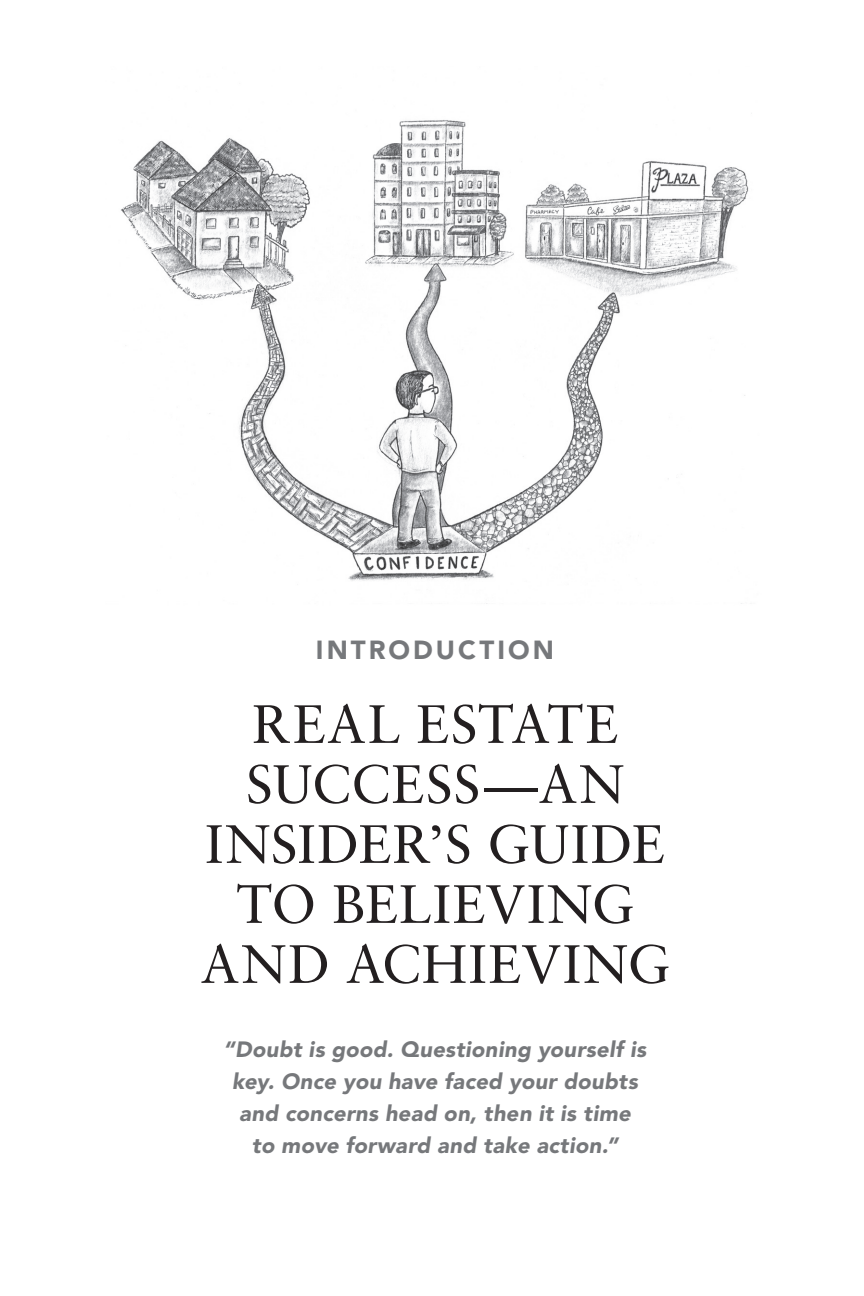
<style>
.page{position:relative;width:864px;height:1296px;background:#fff}
.page>*{position:absolute;margin:0;border:0;box-sizing:border-box;transform-origin:0 0}
.t1{font:54px/60px "Sabon";letter-spacing:.02em;color:#231f20;text-align:center}
.t2{font:900 26px "Avenir";letter-spacing:.115em;color:#76787b}
.t3{font:italic 900 22px/32px "Avenir";letter-spacing:.01em;color:#76787b;text-align:center}
</style>
<div class="page">
<img style="left:121px;top:120px;width:628px;height:484px">
<p class="t2" style="left:316px;top:634px;width:240px">INTRODUCTION</p>
<h1 class="t1" style="left:200px;top:694px;width:471px">REAL ESTATE<br>SUCCESS—AN<br>INSIDER’S GUIDE<br>TO BELIEVING<br>AND ACHIEVING</h1>
<p class="t3" style="left:224px;top:1033px;width:424px">“Doubt is good. Questioning yourself is key. Once you have faced your doubts and concerns head on, then it is time<br>to move forward and take action.”</p>
</div>
